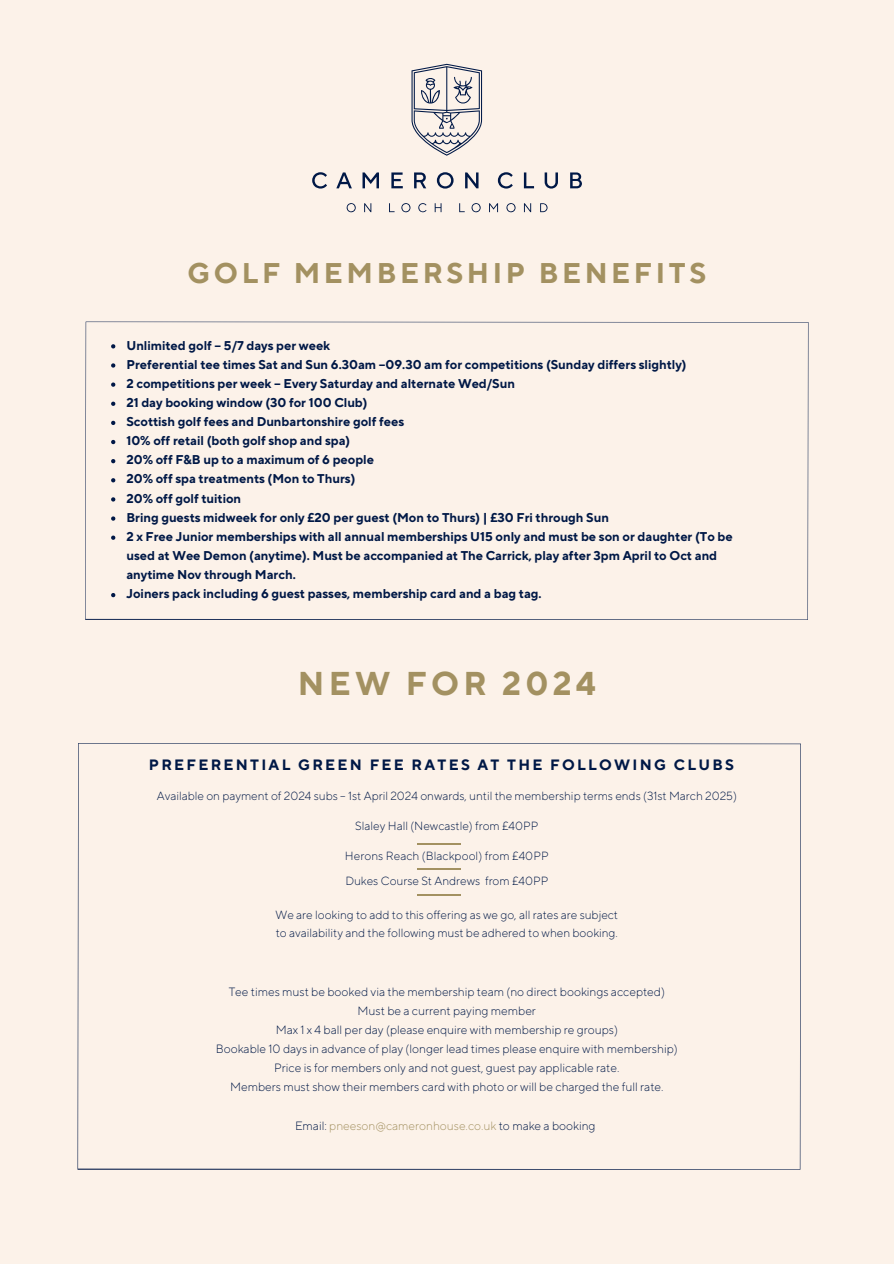
<style>
.page{position:relative;width:894px;height:1264px;background:#fff}
.page>*{position:absolute;margin:0;border:0;box-sizing:border-box;transform-origin:0 0}
.t1{font:700 33px "TT Norms Pro";letter-spacing:.13em;color:#a39161}
.t2{font:700 28.5px "TT Norms Pro";letter-spacing:.13em;color:#a39161}
.t3{font:700 15px "TT Norms Pro";letter-spacing:.155em;color:#001846}
.t4{font:700 12.75px/19px "TT Norms Pro";color:#001846}
.t5{font:300 12px/19px "TT Norms Pro";color:#001846;text-align:center}
.t6{font:300 12px "TT Norms Pro";color:#a39161}
.t7{font:300 11.85px "TT Norms Pro";color:#001846}
.s1{color:#001846}
</style>
<div class="page">
<div style="left:0;top:0;width:893px;height:1263px;background:#fcf2e9"></div>
<svg style="left:411px;top:64px;width:71px;height:92px"></svg>
<svg style="left:85px;top:321px;width:723px;height:299px"></svg>
<svg style="left:77px;top:743px;width:723px;height:426px"></svg>
<hr style="left:418px;top:894px;width:42px;height:1px;background:#a39161">
<hr style="left:418px;top:868px;width:42px;height:1px;background:#a39161">
<hr style="left:418px;top:843px;width:42px;height:2px;background:#a39161">
<svg style="left:312px;top:172px;width:15px;height:16px"></svg>
<svg style="left:336px;top:172px;width:16px;height:16px"></svg>
<svg style="left:362px;top:172px;width:17px;height:16px"></svg>
<svg style="left:391px;top:172px;width:11px;height:16px"></svg>
<svg style="left:414px;top:172px;width:12px;height:16px"></svg>
<svg style="left:437px;top:172px;width:16px;height:16px"></svg>
<svg style="left:465px;top:172px;width:13px;height:16px"></svg>
<svg style="left:497px;top:172px;width:15px;height:16px"></svg>
<svg style="left:523px;top:172px;width:11px;height:16px"></svg>
<svg style="left:544px;top:172px;width:14px;height:16px"></svg>
<svg style="left:570px;top:172px;width:11px;height:16px"></svg>
<svg style="left:346px;top:203px;width:9px;height:9px"></svg>
<svg style="left:364px;top:203px;width:7px;height:9px"></svg>
<svg style="left:389px;top:203px;width:5px;height:9px"></svg>
<svg style="left:401px;top:203px;width:9px;height:9px"></svg>
<svg style="left:418px;top:203px;width:8px;height:9px"></svg>
<svg style="left:434px;top:203px;width:7px;height:9px"></svg>
<svg style="left:459px;top:203px;width:5px;height:9px"></svg>
<svg style="left:471px;top:203px;width:9px;height:9px"></svg>
<svg style="left:489px;top:203px;width:9px;height:9px"></svg>
<svg style="left:506px;top:203px;width:9px;height:9px"></svg>
<svg style="left:524px;top:203px;width:7px;height:9px"></svg>
<svg style="left:540px;top:203px;width:7px;height:9px"></svg>
<svg style="left:111px;top:344px;width:4px;height:4px"></svg>
<svg style="left:111px;top:363px;width:4px;height:4px"></svg>
<svg style="left:111px;top:382px;width:4px;height:5px"></svg>
<svg style="left:111px;top:401px;width:4px;height:5px"></svg>
<svg style="left:111px;top:421px;width:4px;height:4px"></svg>
<svg style="left:111px;top:440px;width:4px;height:4px"></svg>
<svg style="left:111px;top:459px;width:4px;height:4px"></svg>
<svg style="left:111px;top:478px;width:4px;height:4px"></svg>
<svg style="left:111px;top:497px;width:4px;height:4px"></svg>
<svg style="left:111px;top:516px;width:4px;height:4px"></svg>
<svg style="left:111px;top:535px;width:4px;height:5px"></svg>
<svg style="left:111px;top:593px;width:4px;height:4px"></svg>
<p class="t2" style="left:187px;top:256px;width:520px">GOLF MEMBERSHIP BENEFITS</p>
<p class="t4" style="left:126px;top:336px;width:205px">Unlimited golf – 5/7 days per week</p>
<h1 class="t4" style="left:126px;top:355px;width:561px">Preferential tee times Sat and Sun 6.30am –09.30 am for competitions (Sunday differs slightly)</h1>
<h3 class="t4" style="left:126px;top:374px;width:390px">2 competitions per week – Every Saturday and alternate Wed/Sun</h3>
<p class="t4" style="left:126px;top:393px;width:242px">21 day booking window (30 for 100 Club)</p>
<p class="t4" style="left:126px;top:412px;width:279px">Scottish golf fees and Dunbartonshire golf fees</p>
<p class="t4" style="left:126px;top:432px;width:225px">10% off retail (both golf shop and spa)</p>
<p class="t4" style="left:126px;top:451px;width:249px">20% off F&amp;B up to a maximum of 6 people</p>
<p class="t4" style="left:126px;top:470px;width:230px">20% off spa treatments (Mon to Thurs)</p>
<p class="t4" style="left:126px;top:489px;width:116px">20% off golf tuition</p>
<p class="t4" style="left:126px;top:508px;width:484px">Bring guests midweek for only £20 per guest (Mon to Thurs) | £30 Fri through Sun</p>
<p class="t4" style="left:126px;top:527px;width:607px">2 x Free Junior memberships with all annual memberships U15 only and must be son or daughter (To be used at Wee Demon (anytime). Must be accompanied at The Carrick, play after 3pm April to Oct and anytime Nov through March.</p>
<p class="t4" style="left:126px;top:585px;width:416px">Joiners pack including 6 guest passes, membership card and a bag tag.</p>
<p class="t1" style="left:298px;top:664px;width:299px">NEW FOR 2024</p>
<p class="t3" style="left:149px;top:755px;width:586px">PREFERENTIAL GREEN FEE RATES AT THE FOLLOWING CLUBS</p>
<p class="t7" style="left:157px;top:789px;width:581px">Available on payment of 2024 subs – 1st April 2024 onwards, until the membership terms ends (31st March 2025)</p>
<p class="t7" style="left:355px;top:818px;width:184px">Slaley Hall (Newcastle) from £40PP</p>
<p class="t7" style="left:345px;top:848px;width:205px">Herons Reach (Blackpool) from £40PP</p>
<p class="t7" style="left:345px;top:874px;width:204px">Dukes Course St Andrews from £40PP</p>
<p class="t7" style="left:275px;top:907px;width:344px">We are looking to add to this offering as we go, all rates are subject</p>
<p class="t7" style="left:276px;top:925px;width:343px">to availability and the following must be adhered to when booking.</p>
<p class="t5" style="left:228px;top:982px;width:437px">Tee times must be booked via the membership team (no direct bookings accepted)</p>
<p class="t5" style="left:357px;top:1001px;width:180px">Must be a current paying member</p>
<p class="t5" style="left:275px;top:1020px;width:344px">Max 1 x 4 ball per day (please enquire with membership re groups)</p>
<p class="t5" style="left:216px;top:1039px;width:463px">Bookable 10 days in advance of play (longer lead times please enquire with membership)<br>Price is for members only and not guest, guest pay applicable rate.</p>
<p class="t5" style="left:230px;top:1077px;width:435px">Members must show their members card with photo or will be charged the full rate.</p>
<h2 class="t6" style="left:295px;top:1118px;width:302px"><span class="s1">Email:</span> pneeson@cameronhouse.co.uk <span class="s1">to make a booking</span></h2>
</div>
